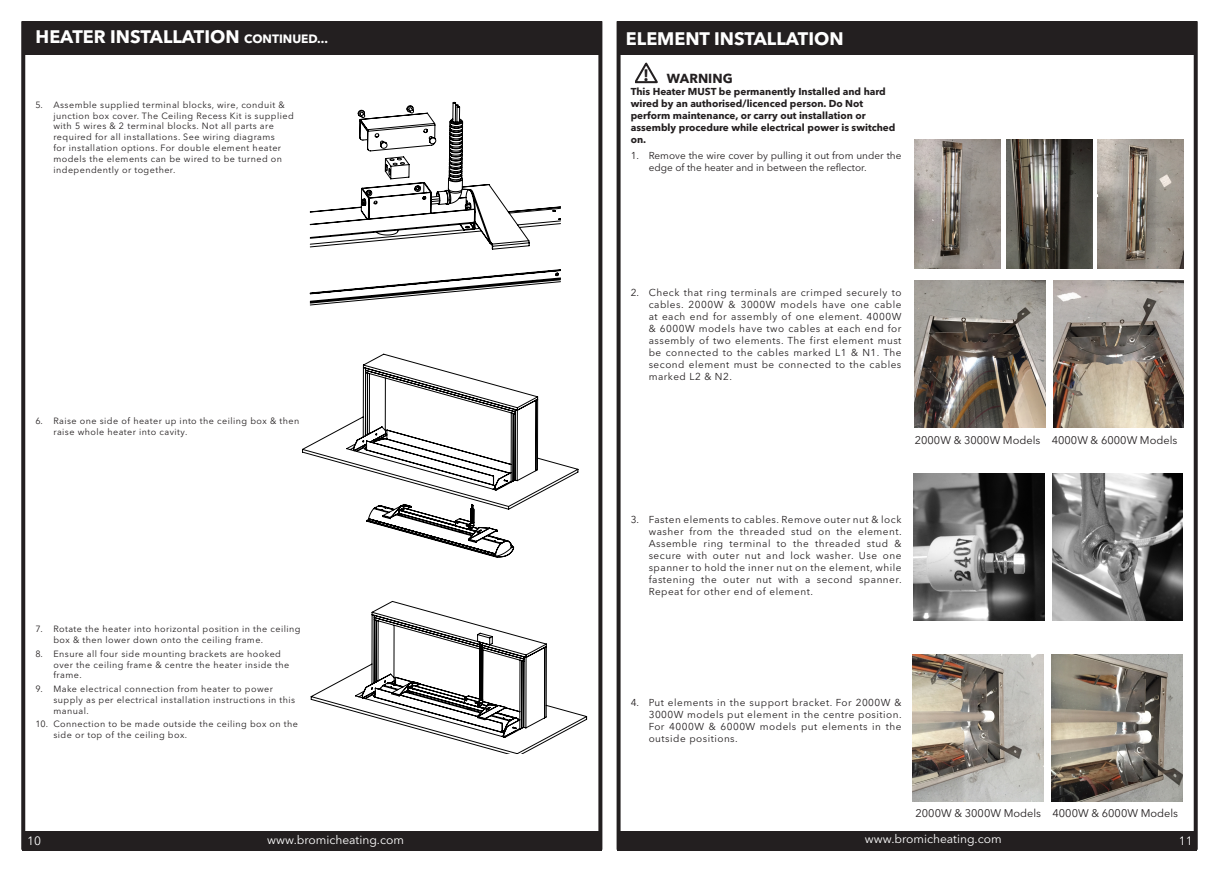
<style>
.page{position:relative;width:1219px;height:871px;background:#fff}
.page>*{position:absolute;margin:0;border:0;box-sizing:border-box;transform-origin:0 0}
.t1{font:700 18px "Avenir Next LT Pro";color:#fff}
.t2{font:700 17.3px "Myriad";color:#231f20}
.t3{font:700 13px "Avenir Next LT Pro";color:#231f20}
.t4{font:12px "Avenir Next LT Pro";color:#fff}
.t5{font:11px "Avenir Next LT Pro";color:#231f20}
.t6{font:10px/12px "Avenir Next LT Pro";letter-spacing:.05em;color:#231f20;text-align:justify}
.t7{font:700 10px/12px "Avenir Next LT Pro";color:#231f20}
.t8{font:10px/12px "Avenir Next LT Pro";color:#231f20}
.t9{font:9px/10.8px "Avenir Next LT Pro";letter-spacing:.05em;color:#231f20}
.s1{font-size:12px}
</style>
<div class="page">
<div style="left:22px;top:830px;width:580px;height:20px;background:#231f20"></div>
<div style="left:617px;top:830px;width:579px;height:20px;background:#231f20"></div>
<div style="left:22px;top:21px;width:580px;height:33px;background:#231f20"></div>
<div style="left:617px;top:21px;width:580px;height:33px;background:#231f20"></div>
<div style="left:21px;top:21px;width:581px;height:828px;border:4px solid #231f20"></div>
<div style="left:617px;top:21px;width:581px;height:828px;border:4px solid #231f20"></div>
<svg style="left:635px;top:62px;width:23px;height:22px"></svg>
<img style="left:913px;top:473px;width:131px;height:146px">
<img style="left:1052px;top:473px;width:131px;height:146px">
<img style="left:914px;top:280px;width:131px;height:147px">
<img style="left:912px;top:654px;width:132px;height:146px">
<img style="left:1053px;top:280px;width:131px;height:147px">
<img style="left:1051px;top:654px;width:132px;height:146px">
<svg style="left:302px;top:353px;width:277px;height:204px"></svg>
<svg style="left:310px;top:601px;width:278px;height:152px"></svg>
<svg style="left:309px;top:102px;width:252px;height:204px"></svg>
<img style="left:915px;top:139px;width:86px;height:129px">
<img style="left:1006px;top:139px;width:86px;height:129px">
<img style="left:1098px;top:139px;width:86px;height:129px">
<p class="t1" style="left:36px;top:25px;width:294px">HEATER INSTALLATION <span class="s1">CONTINUED...</span></p>
<p class="t9" style="left:53px;top:99px;width:242px;text-indent:-18px">5. Assemble supplied terminal blocks, wire, conduit &amp; junction box cover. The Ceiling Recess Kit is supplied with 5 wires &amp; 2 terminal blocks. Not all parts are required for all installations. See wiring diagrams<br>for installation options. For double element heater models the elements can be wired to be turned on independently or together.</p>
<p class="t9" style="left:53px;top:415px;width:247px;text-indent:-18px">6. Raise one side of heater up into the ceiling box &amp; then raise whole heater into cavity.</p>
<p class="t9" style="left:53px;top:623px;width:249px;text-indent:-18px">7. Rotate the heater into horizontal position in the ceiling box &amp; then lower down onto the ceiling frame.</p>
<p class="t9" style="left:53px;top:648px;width:237px;text-indent:-18px">8. Ensure all four side mounting brackets are hooked over the ceiling frame &amp; centre the heater inside the frame.</p>
<p class="t9" style="left:53px;top:683px;width:243px;text-indent:-18px">9. Make electrical connection from heater to power supply as per electrical installation instructions in this manual.</p>
<p class="t9" style="left:53px;top:718px;width:246px;text-indent:-18px">10. Connection to be made outside the ceiling box on the side or top of the ceiling box.</p>
<p class="t1" style="left:626px;top:27px;width:219px">ELEMENT INSTALLATION</p>
<p class="t2" style="left:644px;top:66px;width:6px">!</p>
<p class="t3" style="left:667px;top:71px;width:67px">WARNING</p>
<p class="t7" style="left:631px;top:85px;width:266px">This Heater MUST be permanently Installed and hard wired by an authorised/licenced person. Do Not perform maintenance, or carry out installation or assembly procedure while electrical power is switched on.</p>
<p class="t8" style="left:649px;top:149px;width:254px;text-indent:-18px">1. Remove the wire cover by pulling it out from under the edge of the heater and in between the reflector.</p>
<p class="t6" style="left:649px;top:286px;width:254px;text-indent:-18px">2. Check that ring terminals are crimped securely to cables. 2000W &amp; 3000W models have one cable at each end for assembly of one element. 4000W &amp; 6000W models have two cables at each end for assembly of two elements. The first element must be connected to the cables marked L1 &amp; N1. The second element must be connected to the cables marked L2 &amp; N2.</p>
<p class="t5" style="left:915px;top:433px;width:127px">2000W &amp; 3000W Models</p>
<p class="t5" style="left:1052px;top:433px;width:127px">4000W &amp; 6000W Models</p>
<p class="t6" style="left:649px;top:513px;width:255px;text-indent:-18px">3. Fasten elements to cables. Remove outer nut &amp; lock washer from the threaded stud on the element.<br>Assemble ring terminal to the threaded stud &amp; secure with outer nut and lock washer. Use one spanner to hold the inner nut on the element, while fastening the outer nut with a second spanner.<br>Repeat for other end of element.</p>
<p class="t6" style="left:649px;top:696px;width:255px;text-indent:-18px">4. Put elements in the support bracket. For 2000W &amp; 3000W models put element in the centre position.<br>For 4000W &amp; 6000W models put elements in the outside positions.</p>
<p class="t5" style="left:915px;top:806px;width:127px">2000W &amp; 3000W Models</p>
<p class="t5" style="left:1052px;top:806px;width:127px">4000W &amp; 6000W Models</p>
<h3 class="t4" style="left:27px;top:833px;width:15px">10</h3>
<h3 class="t4" style="left:267px;top:832px;width:138px">www.bromicheating.com</h3>
<h3 class="t4" style="left:865px;top:831px;width:138px">www.bromicheating.com</h3>
<h3 class="t4" style="left:1179px;top:833px;width:15px">11</h3>
</div>
